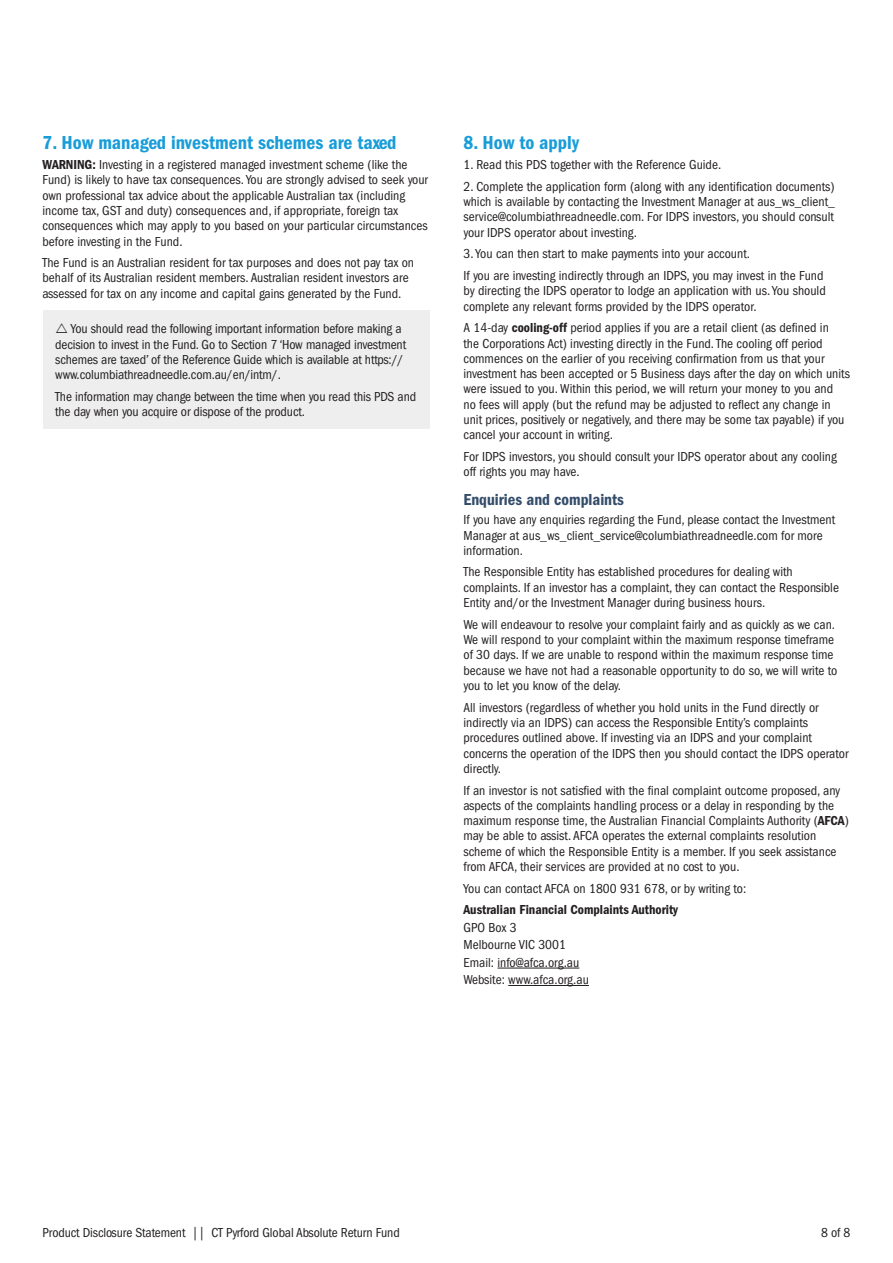
<style>
.page{position:relative;width:893px;height:1263px;background:#fff}
.page>*{position:absolute;margin:0;border:0;box-sizing:border-box;transform-origin:0 0}
.t1{font:19.5px "Franklin Gothic LT Pro Cn Dm";color:#199dd9}
.t2{font:16.5px "Franklin Gothic LT Pro Cn Dm";color:#344d6a}
.t3{font:condensed 13.5px/15.3px "Franklin Gothic LT Pro";color:#231f20}
.t4{font:13.5px "Franklin Gothic LT Pro Cn Dm";color:#231f20}
.s1{font-family:"Franklin Gothic LT Pro Cn Dm";font-stretch:normal}
</style>
<div class="page">
<div style="left:43px;top:310px;width:386px;height:119px;background:#eeeeef"></div>
<hr style="left:497px;top:968px;width:82px;height:1px;background:#231f20">
<hr style="left:508px;top:985px;width:81px;height:1px;background:#231f20">
<h1 class="t1" style="left:43px;top:132px;width:356px">7. How managed investment schemes are taxed</h1>
<p class="t3" style="left:43px;top:157px;width:387px"><span class="s1">WARNING:</span> Investing in a registered managed investment scheme (like the Fund) is likely to have tax consequences. You are strongly advised to seek your own professional tax advice about the applicable Australian tax (including income tax, GST and duty) consequences and, if appropriate, foreign tax consequences which may apply to you based on your particular circumstances before investing in the Fund.</p>
<p class="t3" style="left:43px;top:255px;width:373px">The Fund is an Australian resident for tax purposes and does not pay tax on behalf of its Australian resident members. Australian resident investors are assessed for tax on any income and capital gains generated by the Fund.</p>
<p class="t3" style="left:55px;top:321px;width:352px;text-indent:16px">You should read the following important information before making a decision to invest in the Fund. Go to Section 7 ‘How managed investment schemes are taxed’ of the Reference Guide which is available at https:// www.columbiathreadneedle.com.au/en/intm/.</p>
<p class="t3" style="left:55px;top:389px;width:362px">The information may change between the time when you read this PDS and the day when you acquire or dispose of the product.</p>
<h1 class="t1" style="left:463px;top:132px;width:117px">8. How to apply</h1>
<p class="t3" style="left:463px;top:157px;width:259px">1. Read this PDS together with the Reference Guide.</p>
<p class="t3" style="left:463px;top:179px;width:373px;text-align:justify">2. Complete the application form (along with any identification documents) which is available by contacting the Investment Manager at aus_ws_client_ service@columbiathreadneedle.com. For IDPS investors, you should consult your IDPS operator about investing.</p>
<p class="t3" style="left:463px;top:243px;width:361px;line-height:21.8px">3. You can then start to make payments into your account.<br>If you are investing indirectly through an IDPS, you may invest in the Fund</p>
<p class="t3" style="left:463px;top:283px;width:364px">by directing the IDPS operator to lodge an application with us. You should complete any relevant forms provided by the IDPS operator.</p>
<p class="t3" style="left:463px;top:320px;width:388px">A 14-day <span class="s1">cooling-off</span> period applies if you are a retail client (as defined in<br>the Corporations Act) investing directly in the Fund. The cooling off period commences on the earlier of you receiving confirmation from us that your investment has been accepted or 5 Business days after the day on which units were issued to you. Within this period, we will return your money to you and<br>no fees will apply (but the refund may be adjusted to reflect any change in unit prices, positively or negatively, and there may be some tax payable) if you cancel your account in writing.</p>
<p class="t3" style="left:463px;top:449px;width:375px">For IDPS investors, you should consult your IDPS operator about any cooling off rights you may have.</p>
<p class="t2" style="left:463px;top:490px;width:162px">Enquiries and complaints</p>
<p class="t3" style="left:463px;top:512px;width:373px">If you have any enquiries regarding the Fund, please contact the Investment<br>Manager at aus_ws_client_service@columbiathreadneedle.com for more information.</p>
<p class="t3" style="left:463px;top:564px;width:377px">The Responsible Entity has established procedures for dealing with complaints. If an investor has a complaint, they can contact the Responsible<br>Entity and/or the Investment Manager during business hours.</p>
<p class="t3" style="left:463px;top:617px;width:375px">We will endeavour to resolve your complaint fairly and as quickly as we can.<br>We will respond to your complaint within the maximum response timeframe of 30 days. If we are unable to respond within the maximum response time because we have not had a reasonable opportunity to do so, we will write to you to let you know of the delay.</p>
<p class="t3" style="left:463px;top:700px;width:386px">All investors (regardless of whether you hold units in the Fund directly or indirectly via an IDPS) can access the Responsible Entity’s complaints procedures outlined above. If investing via an IDPS and your complaint concerns the operation of the IDPS then you should contact the IDPS operator directly.</p>
<p class="t3" style="left:463px;top:782px;width:387px">If an investor is not satisfied with the final complaint outcome proposed, any aspects of the complaints handling process or a delay in responding by the maximum response time, the Australian Financial Complaints Authority (<span class="s1">AFCA</span>) may be able to assist. AFCA operates the external complaints resolution scheme of which the Responsible Entity is a member. If you seek assistance from AFCA, their services are provided at no cost to you.</p>
<p class="t3" style="left:463px;top:881px;width:284px">You can contact AFCA on 1800 931 678, or by writing to:</p>
<p class="t4" style="left:463px;top:902px;width:216px">Australian Financial Complaints Authority</p>
<p class="t3" style="left:463px;top:919px;width:127px;line-height:17.4px">GPO Box 3<br>Melbourne VIC 3001<br>Email: info@afca.org.au<br>Website: www.afca.org.au</p>
<p class="t3" style="left:43px;top:1225px;width:359px">Product Disclosure Statement || CT Pyrford Global Absolute Return Fund</p>
<p class="t3" style="left:821px;top:1225px;width:31px">8 of 8</p>
</div>
